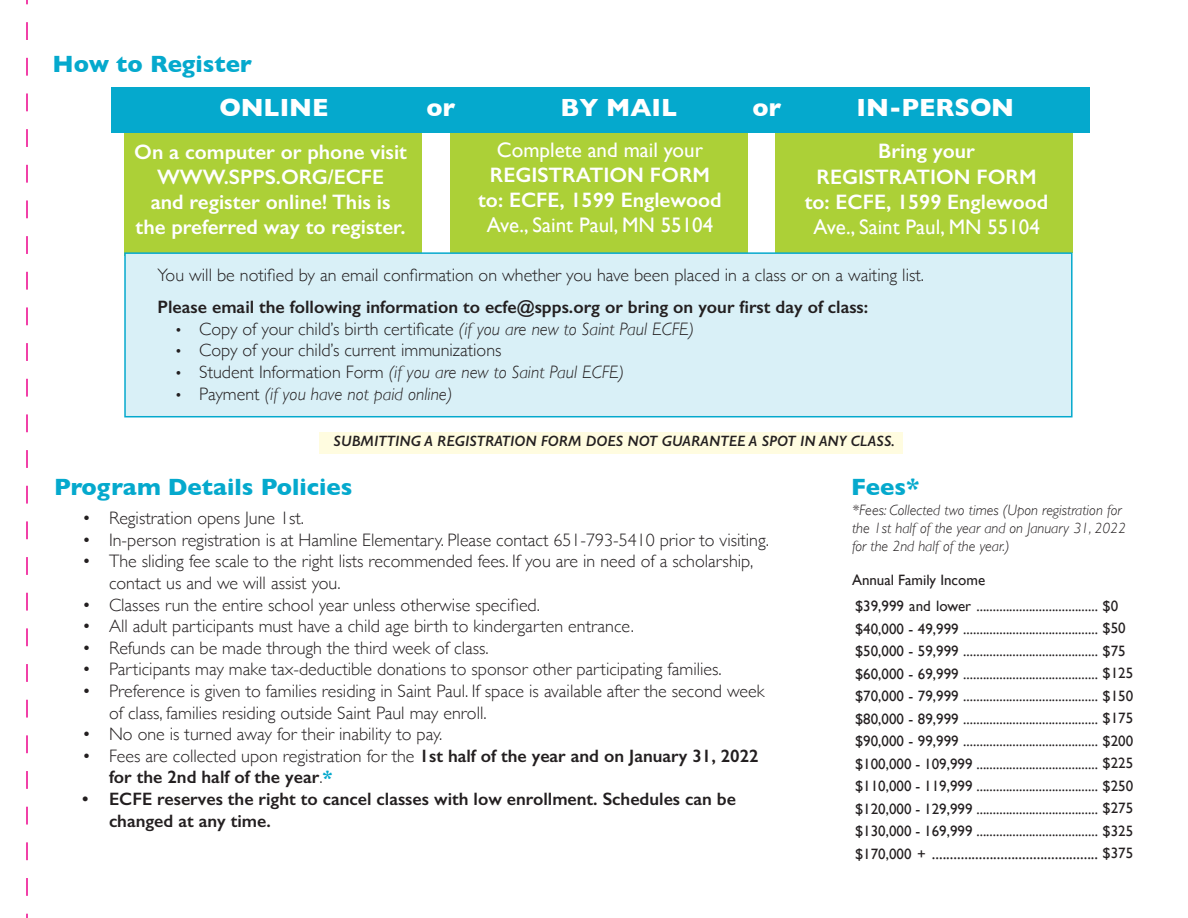
<style>
.page{position:relative;width:1188px;height:918px;background:#fff}
.page>*{position:absolute;margin:0;border:0;box-sizing:border-box;transform-origin:0 0}
.t1{font:700 25.35px "Gill Sans";color:#fff}
.t2{font:700 24px "Gill Sans";color:#05a9cd}
.t3{font:600 21px/25.2px "Gill Sans";color:#fff;text-align:center}
.t4{font:21px "Gill Sans";color:#fff}
.t5{font:300 18px/21.6px "Gill Sans";color:#231f20}
.t6{font:600 18px/21.6px "Gill Sans";color:#231f20}
.t7{font:italic 300 18px "Gill Sans";color:#231f20}
.t8{font:16.5px "Gill Sans";color:#231f20}
.t9{font:15px/22.5px "Gill Sans";color:#231f20}
.t10{font:italic 300 15px/18px "Gill Sans";color:#231f20}
.t11{font:italic 600 15px "Gill Sans";color:#231f20}
.s1{font-size:15px}
.s2{font-style:italic}
.s3{font-style:normal;font-size:15px}
.s4{font-style:normal}
.s5{font-weight:300}
.s6{font-weight:700;color:#05a9cd}
</style>
<div class="page">
<div style="left:319px;top:432px;width:584px;height:21px;background:#fffce0"></div>
<div style="left:125px;top:126px;width:297px;height:130px;background:#acd037"></div>
<div style="left:450px;top:126px;width:298px;height:130px;background:#acd037"></div>
<div style="left:775px;top:126px;width:298px;height:127px;background:#acd037"></div>
<div style="left:112px;top:87px;width:978px;height:45px;background:#05a9cd"></div>
<div style="left:124px;top:252px;width:949px;height:165px;background:#d9f0f7;border:2px solid #05a9cd"></div>
<svg style="left:26px;top:0;width:2px;height:918px"></svg>
<h2 class="t2" style="left:52px;top:45px;width:201px">How to Register</h2>
<h1 class="t1" style="left:219px;top:87px;width:111px">ONLINE</h1>
<h1 class="t1" style="left:426px;top:87px;width:30px">or</h1>
<h1 class="t1" style="left:561px;top:87px;width:118px">BY MAIL</h1>
<h1 class="t1" style="left:753px;top:87px;width:30px">or</h1>
<h1 class="t1" style="left:857px;top:87px;width:159px">IN-PERSON</h1>
<p class="t3" style="left:134px;top:139px;width:274px">On a computer or phone visit<br>WWW.SPPS.ORG/ECFE<br>and register online! This is the preferred way to register.</p>
<p class="t4" style="left:497px;top:137px;width:208px">Complete and mail your</p>
<p class="t3" style="left:478px;top:162px;width:245px">REGISTRATION FORM to: ECFE, 1599 Englewood</p>
<p class="t4" style="left:487px;top:213px;width:228px">Ave., Saint Paul, MN 55104</p>
<p class="t3" style="left:805px;top:139px;width:245px">Bring your<br>REGISTRATION FORM to: ECFE, 1599 Englewood</p>
<p class="t4" style="left:813px;top:215px;width:228px">Ave., Saint Paul, MN 55104</p>
<p class="t5" style="left:158px;top:263px;width:768px">You will be notified by an email confirmation on whether you have been placed in a class or on a waiting list.</p>
<p class="t6" style="left:158px;top:296px;width:712px">Please email the following information to ecfe@spps.org or bring on your first day of class:</p>
<p class="t5" style="left:175px;top:317px;width:521px"><span class="s1">•</span> Copy of your child’s birth certificate <span class="s2">(if you are new to Saint Paul ECFE)</span></p>
<p class="t5" style="left:175px;top:339px;width:328px"><span class="s1">•</span> Copy of your child’s current immunizations</p>
<p class="t7" style="left:175px;top:362px;width:451px"><span class="s3">•</span> <span class="s4">Student Information Form</span> (if you are new to Saint Paul ECFE)</p>
<p class="t7" style="left:175px;top:383px;width:279px"><span class="s3">•</span> <span class="s4">Payment</span> (if you have not paid online)</p>
<p class="t11" style="left:334px;top:432px;width:563px">SUBMITTING A REGISTRATION FORM DOES NOT GUARANTEE A SPOT IN ANY CLASS.</p>
<h2 class="t2" style="left:54px;top:468px;width:300px">Program Details Policies</h2>
<p class="t5" style="left:82px;top:507px;width:224px">• Registration opens June 1st.</p>
<p class="t5" style="left:82px;top:528px;width:688px">• In-person registration is at Hamline Elementary. Please contact 651-793-5410 prior to visiting.</p>
<p class="t5" style="left:109px;top:550px;width:646px;text-indent:-27px">• The sliding fee scale to the right lists recommended fees. If you are in need of a scholarship, contact us and we will assist you.</p>
<p class="t5" style="left:82px;top:593px;width:459px">• Classes run the entire school year unless otherwise specified.</p>
<p class="t5" style="left:82px;top:615px;width:553px">• All adult participants must have a child age birth to kindergarten entrance.</p>
<p class="t5" style="left:82px;top:636px;width:408px">• Refunds can be made through the third week of class.</p>
<p class="t5" style="left:82px;top:658px;width:641px">• Participants may make tax-deductible donations to sponsor other participating families.</p>
<p class="t5" style="left:109px;top:679px;width:657px;text-indent:-27px">• Preference is given to families residing in Saint Paul. If space is available after the second week of class, families residing outside Saint Paul may enroll.</p>
<p class="t5" style="left:82px;top:723px;width:362px">• No one is turned away for their inability to pay.</p>
<p class="t6" style="left:109px;top:745px;width:651px;text-indent:-27px"><span class="s5">• Fees are collected upon registration for the</span> 1st half of the year and on January 31, 2022 for the 2nd half of the year<span class="s5">.</span><span class="s6">*</span></p>
<p class="t6" style="left:109px;top:788px;width:629px;text-indent:-27px">• ECFE reserves the right to cancel classes with low enrollment. Schedules can be changed at any time.</p>
<h2 class="t2" style="left:851px;top:468px;width:70px">Fees*</h2>
<p class="t10" style="left:852px;top:501px;width:275px">*Fees: Collected two times (Upon registration for the 1st half of the year and on January 31, 2022 for the 2nd half of the year.)</p>
<p class="t9" style="left:852px;top:569px;width:135px">Annual Family Income</p>
<p class="t9" style="left:855px;top:595px;width:280px">$39,999 and lower ..................................... $0 $40,000 - 49,999 ......................................... $50 $50,000 - 59,999 ......................................... $75 $60,000 - 69,999 ......................................... $125 $70,000 - 79,999 ......................................... $150 $80,000 - 89,999 ......................................... $175 $90,000 - 99,999 ......................................... $200 $100,000 - 109,999 ..................................... $225 $110,000 - 119,999 ..................................... $250 $120,000 - 129,999 ..................................... $275 $130,000 - 169,999 ..................................... $325</p>
<p class="t8" style="left:855px;top:844px;width:280px"><span class="s1">$170,000 +</span> .............................................. <span class="s1">$375</span></p>
</div>
